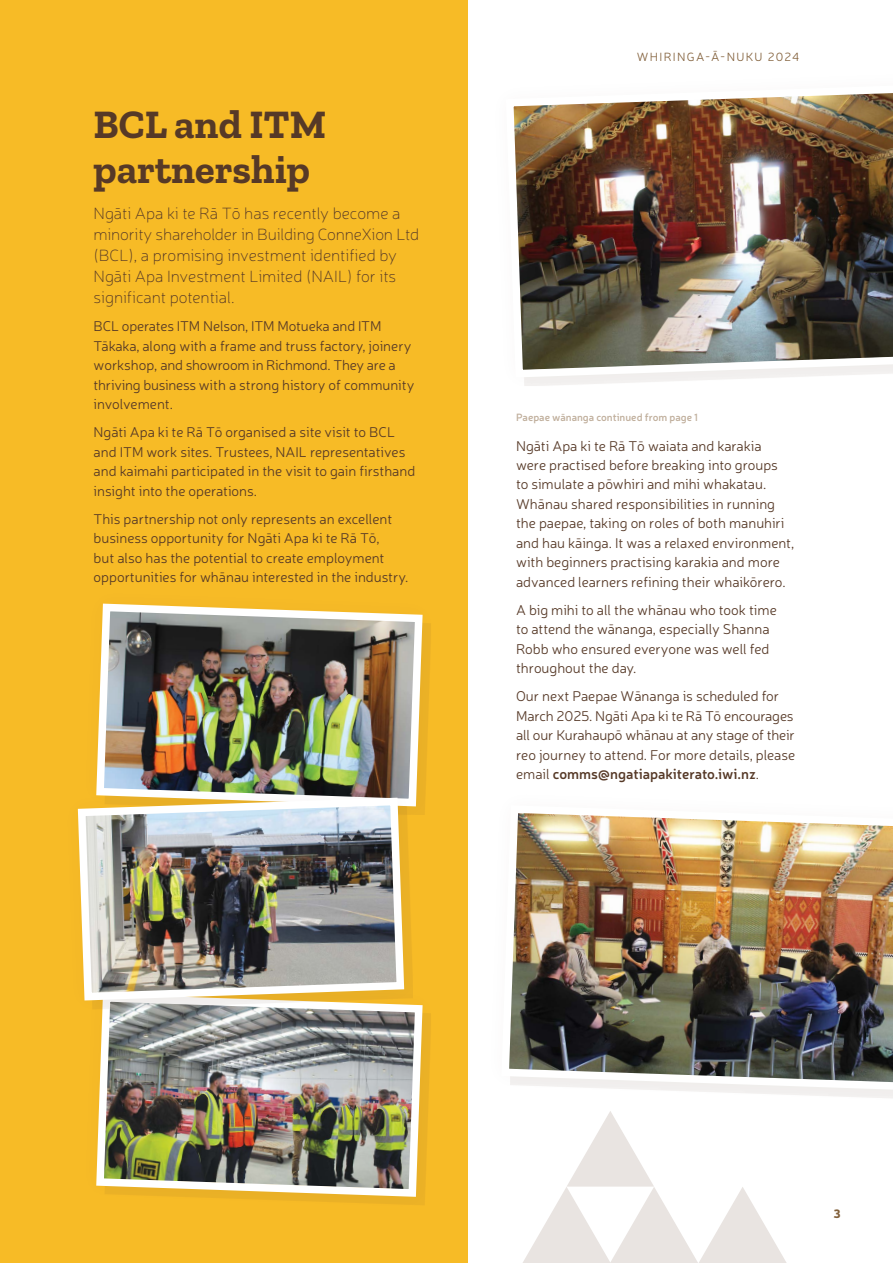
<style>
.page{position:relative;width:893px;height:1263px;background:#fff}
.page>*{position:absolute;margin:0;border:0;box-sizing:border-box;transform-origin:0 0}
.t1{font:700 40.5px/45px "Zilla Slab";color:#563927}
.t2{font:100 16.5px/21px "Neris";letter-spacing:-.01em;color:#563927}
.t3{font:300 14.25px/19.5px "Neris";color:#563927}
.t4{font:300 12px "Neris";letter-spacing:.11em;color:#82603b}
.t5{font:900 12px "Neris";color:#82603b}
.t6{font:600 10.5px "Neris";color:#82603b}
.s1{font-weight:600}
</style>
<div class="page">
<img style="left:513px;top:93px;width:380px;height:288px">
<div style="left:0;top:0;width:468px;height:1263px;background:#f7bb26"></div>
<svg style="left:423px;top:623px;width:8px;height:192px"></svg>
<img style="left:96px;top:603px;width:330px;height:207px">
<svg style="left:324px;top:1013px;width:107px;height:192px"></svg>
<img style="left:96px;top:1013px;width:330px;height:188px">
<img style="left:92px;top:779px;width:331px;height:240px">
<img style="left:77px;top:794px;width:331px;height:210px">
<img style="left:509px;top:813px;width:384px;height:282px">
<svg style="left:523px;top:1111px;width:264px;height:152px"></svg>
<h1 class="t1" style="left:94px;top:102px;width:234px">BCL and ITM partnership</h1>
<p class="t2" style="left:94px;top:202px;width:327px">Ngāti Apa ki te Rā Tō has recently become a minority shareholder in Building ConneXion Ltd (BCL), a promising investment identified by Ngāti Apa Investment Limited (NAIL) for its significant potential.</p>
<p class="t3" style="left:94px;top:316px;width:322px">BCL operates ITM Nelson, ITM Motueka and ITM Tākaka, along with a frame and truss factory, joinery workshop, and showroom in Richmond. They are a thriving business with a strong history of community involvement.</p>
<p class="t3" style="left:94px;top:422px;width:323px">Ngāti Apa ki te Rā Tō organised a site visit to BCL and ITM work sites. Trustees, NAIL representatives and kaimahi participated in the visit to gain firsthand insight into the operations.</p>
<p class="t3" style="left:94px;top:508px;width:316px">This partnership not only represents an excellent business opportunity for Ngāti Apa ki te Rā Tō,<br>but also has the potential to create employment opportunities for whānau interested in the industry.</p>
<p class="t4" style="left:637px;top:49px;width:164px">WHIRINGA-Ā-NUKU 2024</p>
<p class="t6" style="left:516px;top:410px;width:183px">Paepae wānanga continued from page 1</p>
<p class="t3" style="left:516px;top:435px;width:280px">Ngāti Apa ki te Rā Tō waiata and karakia were practised before breaking into groups<br>to simulate a pōwhiri and mihi whakatau.<br>Whānau shared responsibilities in running the paepae, taking on roles of both manuhiri and hau kāinga. It was a relaxed environment, with beginners practising karakia and more advanced learners refining their whaikōrero.</p>
<p class="t3" style="left:516px;top:600px;width:262px">A big mihi to all the whānau who took time to attend the wānanga, especially Shanna Robb who ensured everyone was well fed throughout the day.</p>
<p class="t3" style="left:516px;top:686px;width:281px">Our next Paepae Wānanga is scheduled for March 2025. Ngāti Apa ki te Rā Tō encourages all our Kurahaupō whānau at any stage of their reo journey to attend. For more details, please email <span class="s1">comms@ngatiapakiterato.iwi.nz</span>.</p>
<p class="t5" style="left:833px;top:1205px;width:9px">3</p>
</div>
